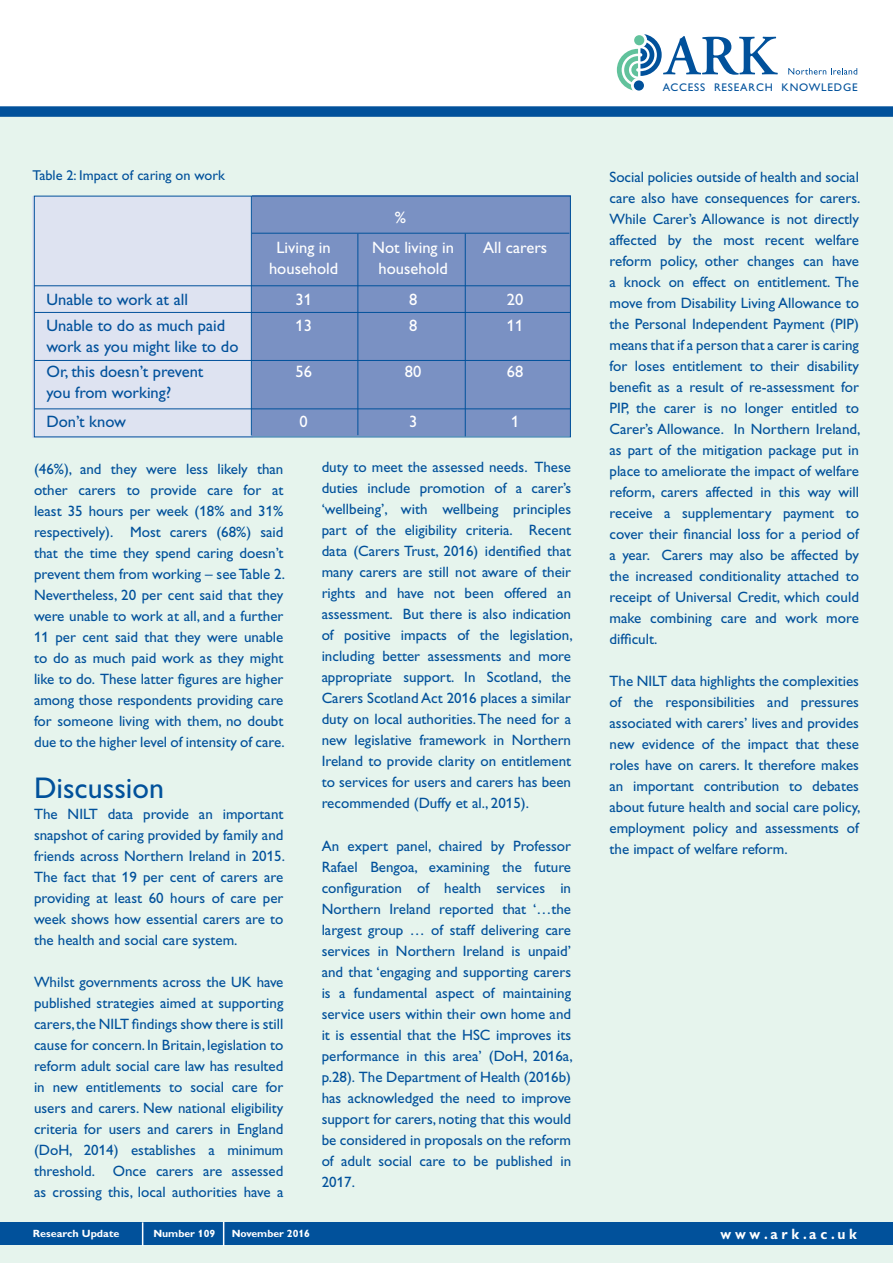
<style>
.page{position:relative;width:893px;height:1263px;background:#fff}
.page>*{position:absolute;margin:0;border:0;box-sizing:border-box;transform-origin:0 0}
.t1{font:30px "Gill Alt One";color:#01519b}
.t2{font:16.5px "Gill Alt One";color:#01519b}
.t3{font:16.5px "Gill Alt One";color:#fff}
.t4{font:15px/21px "Gill Alt One";color:#01519b;text-align:justify}
.t5{font:700 15px "Gill Alt One";color:#fff;scale:.92 1}
.t6{font:14.25px "Gill Alt One";color:#01519b}
.t7{font:11.1px "Gill Sans";letter-spacing:.075em;color:#01519b}
.t8{font:700 10.5px "Gill Alt One";color:#fff}
</style>
<div class="page">
<div style="left:0;top:111px;width:893px;height:1152px;background:#e6f4ed"></div>
<div style="left:0;top:1222px;width:893px;height:23px;background:#01519b"></div>
<svg style="left:142px;top:1222px;width:1px;height:24px"></svg>
<svg style="left:223px;top:1222px;width:1px;height:24px"></svg>
<svg style="left:788px;top:68px;width:69px;height:7px"></svg>
<svg style="left:616px;top:34px;width:162px;height:57px"></svg>
<div style="left:0;top:106px;width:893px;height:11px;background:#01519b"></div>
<div style="left:33px;top:196px;width:220px;height:241px;background:#dee3f1"></div>
<div style="left:252px;top:195px;width:319px;height:241px;background:#7a91c3"></div>
<hr style="left:251px;top:196px;width:1px;height:240px;background:#01519b">
<hr style="left:357px;top:234px;width:1px;height:201px;background:#01519b">
<hr style="left:465px;top:234px;width:1px;height:202px;background:#01519b">
<hr style="left:34px;top:312px;width:536px;height:1px;background:#01519b">
<hr style="left:34px;top:285px;width:536px;height:1px;background:#01519b">
<hr style="left:252px;top:233px;width:317px;height:1px;background:#01519b">
<hr style="left:35px;top:360px;width:536px;height:1px;background:#01519b">
<hr style="left:35px;top:408px;width:536px;height:1px;background:#01519b">
<div style="left:34px;top:196px;width:537px;height:241px;border:1px solid #01519b"></div>
<p class="t6" style="left:33px;top:167px;width:194px">Table 2: Impact of caring on work</p>
<p class="t3" style="left:395px;top:208px;width:13px">%</p>
<p class="t3" style="left:277px;top:238px;width:56px">Living in</p>
<p class="t3" style="left:372px;top:238px;width:83px">Not living in</p>
<p class="t3" style="left:483px;top:238px;width:66px">All carers</p>
<p class="t3" style="left:269px;top:259px;width:71px">household</p>
<p class="t3" style="left:379px;top:259px;width:71px">household</p>
<p class="t2" style="left:46px;top:290px;width:143px">Unable to work at all</p>
<p class="t3" style="left:295px;top:290px;width:18px">31</p>
<p class="t3" style="left:409px;top:290px;width:10px">8</p>
<p class="t3" style="left:507px;top:290px;width:18px">20</p>
<p class="t2" style="left:46px;top:316px;width:180px">Unable to do as much paid</p>
<p class="t3" style="left:295px;top:316px;width:18px">13</p>
<p class="t3" style="left:409px;top:316px;width:10px">8</p>
<p class="t3" style="left:507px;top:316px;width:18px">11</p>
<p class="t2" style="left:46px;top:337px;width:194px">work as you might like to do</p>
<p class="t2" style="left:46px;top:362px;width:159px">Or, this doesn’t prevent</p>
<p class="t3" style="left:295px;top:362px;width:18px">56</p>
<p class="t3" style="left:405px;top:362px;width:18px">80</p>
<p class="t3" style="left:507px;top:362px;width:18px">68</p>
<p class="t2" style="left:46px;top:383px;width:126px">you from working?</p>
<p class="t2" style="left:46px;top:412px;width:81px">Don’t know</p>
<p class="t3" style="left:300px;top:412px;width:10px">0</p>
<p class="t3" style="left:409px;top:412px;width:10px">3</p>
<p class="t3" style="left:511px;top:412px;width:10px">1</p>
<p class="t4" style="left:322px;top:457px;width:252px">duty to meet the assessed needs. These duties include promotion of a carer’s ‘wellbeing’, with wellbeing principles part of the eligibility criteria. Recent data (Carers Trust, 2016) identified that many carers are still not aware of their rights and have not been offered an assessment. But there is also indication of positive impacts of the legislation, including better assessments and more appropriate support. In Scotland, the Carers Scotland Act 2016 places a similar duty on local authorities. The need for a new legislative framework in Northern Ireland to provide clarity on entitlement to services for users and carers has been recommended (Duffy et al., 2015).</p>
<p class="t4" style="left:322px;top:835px;width:252px">An expert panel, chaired by Professor Rafael Bengoa, examining the future configuration of health services in Northern Ireland reported that ‘…the largest group … of staff delivering care services in Northern Ireland is unpaid’ and that ‘engaging and supporting carers is a fundamental aspect of maintaining service users within their own home and it is essential that the HSC improves its performance in this area’ (DoH, 2016a, p.28). The Department of Health (2016b) has acknowledged the need to improve support for carers, noting that this would be considered in proposals on the reform of adult social care to be published in 2017.</p>
<p class="t4" style="left:34px;top:458px;width:252px">(46%), and they were less likely than other carers to provide care for at least 35 hours per week (18% and 31% respectively). Most carers (68%) said that the time they spend caring doesn’t prevent them from working – see Table 2.<br>Nevertheless, 20 per cent said that they were unable to work at all, and a further 11 per cent said that they were unable to do as much paid work as they might like to do. These latter figures are higher among those respondents providing care for someone living with them, no doubt due to the higher level of intensity of care.</p>
<p class="t1" style="left:34px;top:770px;width:131px">Discussion</p>
<p class="t4" style="left:34px;top:803px;width:252px">The NILT data provide an important snapshot of caring provided by family and friends across Northern Ireland in 2015.<br>The fact that 19 per cent of carers are providing at least 60 hours of care per week shows how essential carers are to the health and social care system.</p>
<p class="t4" style="left:34px;top:971px;width:251px">Whilst governments across the UK have published strategies aimed at supporting carers, the NILT findings show there is still cause for concern. In Britain, legislation to reform adult social care law has resulted in new entitlements to social care for users and carers. New national eligibility criteria for users and carers in England (DoH, 2014) establishes a minimum threshold. Once carers are assessed as crossing this, local authorities have a</p>
<p class="t7" style="left:663px;top:80px;width:196px">ACCESS RESEARCH KNOWLEDGE</p>
<p class="t4" style="left:609px;top:166px;width:252px">Social policies outside of health and social care also have consequences for carers.<br>While Carer’s Allowance is not directly affected by the most recent welfare reform policy, other changes can have a knock on effect on entitlement. The move from Disability Living Allowance to the Personal Independent Payment (PIP) means that if a person that a carer is caring for loses entitlement to their disability benefit as a result of re-assessment for PIP, the carer is no longer entitled to Carer’s Allowance. In Northern Ireland, as part of the mitigation package put in place to ameliorate the impact of welfare reform, carers affected in this way will receive a supplementary payment to cover their financial loss for a period of a year. Carers may also be affected by the increased conditionality attached to receipt of Universal Credit, which could make combining care and work more difficult.</p>
<p class="t4" style="left:609px;top:670px;width:252px">The NILT data highlights the complexities of the responsibilities and pressures associated with carers’ lives and provides new evidence of the impact that these roles have on carers. It therefore makes an important contribution to debates about future health and social care policy, employment policy and assessments of the impact of welfare reform.</p>
<p class="t8" style="left:33px;top:1227px;width:88px">Research Update</p>
<p class="t8" style="left:153px;top:1227px;width:63px">Number 109</p>
<p class="t8" style="left:232px;top:1227px;width:80px">November 2016</p>
<p class="t5" style="left:720px;top:1225px;width:150px">w w w . a r k . a c . u k</p>
</div>
